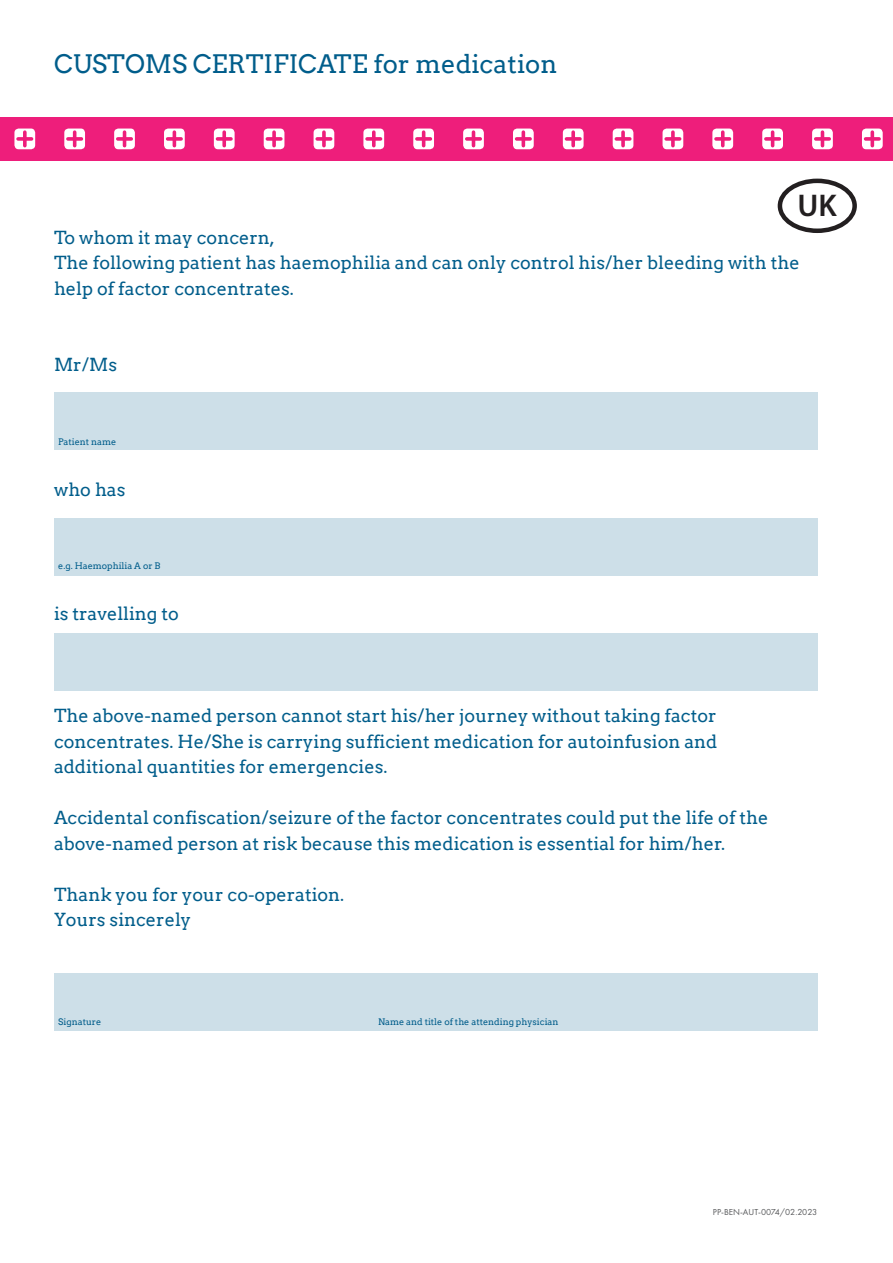
<style>
.page{position:relative;width:893px;height:1263px;background:#fff}
.page>*{position:absolute;margin:0;border:0;box-sizing:border-box;transform-origin:0 0}
.t1{font:600 31.5px "Myriad Pro";color:#231f20}
.t2{font:25.5px "Arvo";color:#005d8b}
.t3{font:18px/25.5px "Arvo";color:#005d8b}
.t4{font:9px "Arvo";color:#005d8b}
.t5{font:9px "Futura PT";color:#57585a}
</style>
<div class="page">
<div style="left:0;top:117px;width:893px;height:44px;background:#ee1e7b"></div>
<div style="left:54px;top:392px;width:763px;height:57px;background:#cddfe8"></div>
<div style="left:54px;top:518px;width:763px;height:58px;background:#cddfe8"></div>
<div style="left:14px;top:129px;width:21px;height:20px;background:#fff;border-radius:4px"></div>
<svg style="left:18px;top:137px;width:14px;height:4px"></svg>
<svg style="left:23px;top:132px;width:4px;height:14px"></svg>
<svg style="left:64px;top:129px;width:21px;height:20px"></svg>
<svg style="left:68px;top:137px;width:13px;height:4px"></svg>
<hr style="left:73px;top:132px;width:3px;height:14px;background:#ee1e7b">
<svg style="left:114px;top:129px;width:21px;height:20px"></svg>
<svg style="left:118px;top:137px;width:13px;height:4px"></svg>
<hr style="left:123px;top:132px;width:3px;height:14px;background:#ee1e7b">
<svg style="left:164px;top:129px;width:21px;height:20px"></svg>
<svg style="left:168px;top:137px;width:13px;height:4px"></svg>
<hr style="left:173px;top:132px;width:3px;height:14px;background:#ee1e7b">
<div style="left:214px;top:129px;width:21px;height:20px;background:#fff;border-radius:4px"></div>
<svg style="left:217px;top:137px;width:14px;height:4px"></svg>
<svg style="left:222px;top:132px;width:4px;height:14px"></svg>
<div style="left:264px;top:129px;width:20px;height:20px;background:#fff;border-radius:4px"></div>
<svg style="left:267px;top:137px;width:14px;height:4px"></svg>
<svg style="left:272px;top:132px;width:4px;height:14px"></svg>
<div style="left:314px;top:129px;width:20px;height:20px;background:#fff;border-radius:4px"></div>
<svg style="left:317px;top:137px;width:14px;height:4px"></svg>
<svg style="left:322px;top:132px;width:4px;height:14px"></svg>
<div style="left:363px;top:129px;width:21px;height:20px;background:#fff;border-radius:4px"></div>
<svg style="left:367px;top:137px;width:14px;height:4px"></svg>
<svg style="left:372px;top:132px;width:4px;height:14px"></svg>
<svg style="left:413px;top:129px;width:21px;height:20px"></svg>
<svg style="left:417px;top:137px;width:13px;height:4px"></svg>
<hr style="left:422px;top:132px;width:3px;height:14px;background:#ee1e7b">
<svg style="left:463px;top:129px;width:21px;height:20px"></svg>
<svg style="left:467px;top:137px;width:13px;height:4px"></svg>
<hr style="left:472px;top:132px;width:3px;height:14px;background:#ee1e7b">
<svg style="left:513px;top:129px;width:21px;height:20px"></svg>
<svg style="left:517px;top:137px;width:13px;height:4px"></svg>
<hr style="left:522px;top:132px;width:3px;height:14px;background:#ee1e7b">
<div style="left:563px;top:129px;width:21px;height:20px;background:#fff;border-radius:4px"></div>
<svg style="left:566px;top:137px;width:14px;height:4px"></svg>
<svg style="left:571px;top:132px;width:4px;height:14px"></svg>
<div style="left:613px;top:129px;width:20px;height:20px;background:#fff;border-radius:4px"></div>
<svg style="left:616px;top:137px;width:14px;height:4px"></svg>
<svg style="left:621px;top:132px;width:4px;height:14px"></svg>
<div style="left:662px;top:129px;width:21px;height:20px;background:#fff;border-radius:4px"></div>
<svg style="left:666px;top:137px;width:14px;height:4px"></svg>
<svg style="left:671px;top:132px;width:4px;height:14px"></svg>
<div style="left:712px;top:129px;width:21px;height:20px;background:#fff;border-radius:4px"></div>
<svg style="left:716px;top:137px;width:13px;height:4px"></svg>
<svg style="left:721px;top:132px;width:4px;height:14px"></svg>
<svg style="left:762px;top:129px;width:21px;height:20px"></svg>
<svg style="left:766px;top:137px;width:13px;height:4px"></svg>
<hr style="left:771px;top:132px;width:3px;height:14px;background:#ee1e7b">
<svg style="left:812px;top:129px;width:21px;height:20px"></svg>
<svg style="left:816px;top:137px;width:13px;height:4px"></svg>
<hr style="left:821px;top:132px;width:3px;height:14px;background:#ee1e7b">
<svg style="left:862px;top:129px;width:21px;height:20px"></svg>
<svg style="left:866px;top:137px;width:13px;height:4px"></svg>
<svg style="left:870px;top:132px;width:4px;height:14px"></svg>
<div style="left:54px;top:634px;width:763px;height:57px;background:#cddfe8"></div>
<div style="left:54px;top:974px;width:763px;height:57px;background:#cddfe8"></div>
<div style="left:778px;top:179px;width:79px;height:54px;border:4px solid #231f20;border-radius:50%"></div>
<h2 class="t2" style="left:54px;top:49px;width:505px">CUSTOMS CERTIFICATE for medication</h2>
<h1 class="t1" style="left:798px;top:186px;width:41px">UK</h1>
<p class="t3" style="left:54px;top:224px;width:747px">To whom it may concern,<br>The following patient has haemophilia and can only control his/her bleeding with the help of factor concentrates.</p>
<p class="t3" style="left:54px;top:352px;width:65px">Mr/Ms</p>
<p class="t4" style="left:58px;top:436px;width:60px">Patient name</p>
<p class="t3" style="left:54px;top:476px;width:73px">who has</p>
<p class="t4" style="left:58px;top:561px;width:104px">e.g. Haemophilia A or B</p>
<p class="t3" style="left:54px;top:601px;width:126px">is travelling to</p>
<p class="t3" style="left:54px;top:703px;width:665px;text-align:justify">The above-named person cannot start his/her journey without taking factor concentrates. He/She is carrying sufficient medication for autoinfusion and additional quantities for emergencies.</p>
<p class="t3" style="left:54px;top:805px;width:716px">Accidental confiscation/seizure of the factor concentrates could put the life of the above-named person at risk because this medication is essential for him/her.</p>
<p class="t3" style="left:54px;top:882px;width:292px">Thank you for your co-operation.<br>Yours sincerely</p>
<p class="t4" style="left:58px;top:1017px;width:45px">Signature</p>
<p class="t4" style="left:378px;top:1017px;width:182px">Name and title of the attending physician</p>
<p class="t5" style="left:713px;top:1206px;width:106px">PP-BEN-AUT-0074/02.2023</p>
</div>
